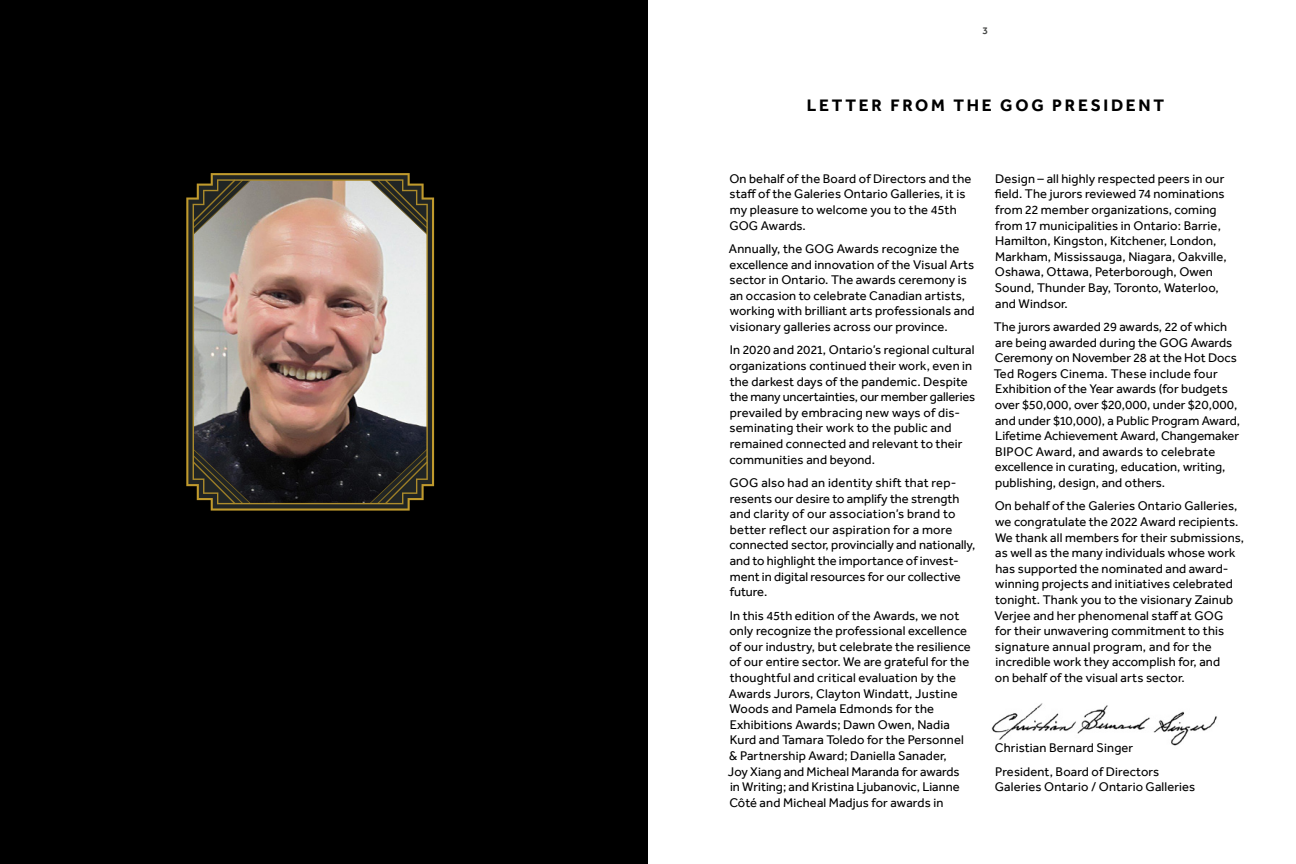
<style>
.page{position:relative;width:1296px;height:864px;background:#fff}
.page>*{position:absolute;margin:0;border:0;box-sizing:border-box;transform-origin:0 0}
.t1{font:700 17.1px "Effra";letter-spacing:.16em;color:#000}
.t2{font:12.9px/15.6px "Effra";letter-spacing:.01em;color:#000}
.t3{font:500 10.5px "Effra";color:#474847}
</style>
<div class="page">
<div style="left:0;top:0;width:648px;height:864px;background:#000"></div>
<img style="left:991px;top:703px;width:226px;height:43px">
<img style="left:186px;top:173px;width:248px;height:338px">
<p class="t3" style="left:983px;top:24px;width:7px">3</p>
<h1 class="t1" style="left:807px;top:95px;width:359px">LETTER FROM THE GOG PRESIDENT</h1>
<p class="t2" style="left:729px;top:171px;width:244px">On behalf of the Board of Directors and the staff of the Galeries Ontario Galleries, it is my pleasure to welcome you to the 45th GOG Awards.</p>
<p class="t2" style="left:729px;top:241px;width:247px">Annually, the GOG Awards recognize the excellence and innovation of the Visual Arts sector in Ontario. The awards ceremony is an occasion to celebrate Canadian artists, working with brilliant arts professionals and visionary galleries across our province.</p>
<p class="t2" style="left:729px;top:342px;width:247px">In 2020 and 2021, Ontario’s regional cultural organizations continued their work, even in the darkest days of the pandemic. Despite the many uncertainties, our member galleries prevailed by embracing new ways of dis&shy;seminating their work to the public and remained connected and relevant to their communities and beyond.</p>
<p class="t2" style="left:729px;top:475px;width:247px">GOG also had an identity shift that rep&shy;resents our desire to amplify the strength and clarity of our association’s brand to better reflect our aspiration for a more connected sector, provincially and nationally, and to highlight the importance of invest&shy;ment in digital resources for our collective future.</p>
<p class="t2" style="left:728px;top:607px;width:244px">In this 45th edition of the Awards, we not only recognize the professional excellence of our industry, but celebrate the resilience of our entire sector. We are grateful for the thoughtful and critical evaluation by the Awards Jurors, Clayton Windatt, Justine Woods and Pamela Edmonds for the Exhibitions Awards; Dawn Owen, Nadia Kurd and Tamara Toledo for the Personnel &amp; Partnership Award; Daniella Sanader,<br>Joy Xiang and Micheal Maranda for awards in Writing; and Kristina Ljubanovic, Lianne Côté and Micheal Madjus for awards in</p>
<p class="t2" style="left:995px;top:171px;width:234px">Design – all highly respected peers in our field. The jurors reviewed 74 nominations from 22 member organizations, coming from 17 municipalities in Ontario: Barrie, Hamilton, Kingston, Kitchener, London, Markham, Mississauga, Niagara, Oakville, Oshawa, Ottawa, Peterborough, Owen Sound, Thunder Bay, Toronto, Waterloo, and Windsor.</p>
<p class="t2" style="left:994px;top:319px;width:248px">The jurors awarded 29 awards, 22 of which are being awarded during the GOG Awards Ceremony on November 28 at the Hot Docs Ted Rogers Cinema. These include four Exhibition of the Year awards (for budgets over $50,000, over $20,000, under $20,000, and under $10,000), a Public Program Award, Lifetime Achievement Award, Changemaker BIPOC Award, and awards to celebrate excellence in curating, education, writing, publishing, design, and others.</p>
<p class="t2" style="left:995px;top:498px;width:251px">On behalf of the Galeries Ontario Galleries, we congratulate the 2022 Award recipients.<br>We thank all members for their submissions, as well as the many individuals whose work has supported the nominated and award&shy;winning projects and initiatives celebrated tonight. Thank you to the visionary Zainub Verjee and her phenomenal staff at GOG<br>for their unwavering commitment to this signature annual program, and for the incredible work they accomplish for, and<br>on behalf of the visual arts sector.</p>
<p class="t2" style="left:995px;top:736px;width:166px;line-height:23.4px">Christian Bernard Singer<br>President, Board of Directors</p>
<p class="t2" style="left:995px;top:779px;width:202px">Galeries Ontario / Ontario Galleries</p>
</div>
